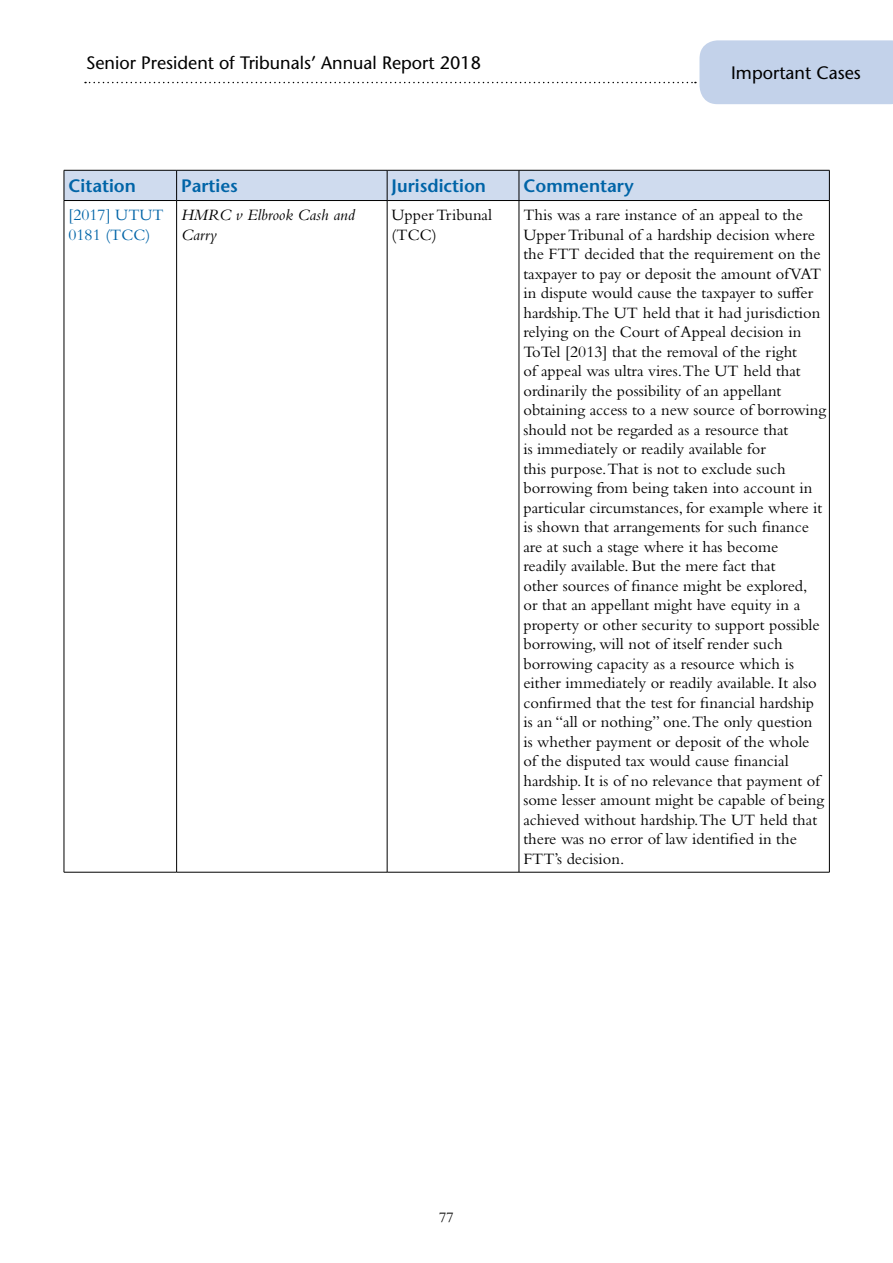
<style>
.page{position:relative;width:893px;height:1263px;background:#fff}
.page>*{position:absolute;margin:0;border:0;box-sizing:border-box;transform-origin:0 0}
.t1{font:500 18px "Stone Sans Std";color:#000}
.Table_-_Header{font:600 18px "Stone Sans Std";color:#0064a7}
.Table_text{font:16.5px/19.5px "Bembo Std";color:#000}
.Table_text-2{font:italic 16.5px/19.5px "Bembo Std";color:#000}
.Table_text-3{font:16.5px/19.5px "Bembo Std";color:#0064a7}
.t2{font:15px "Bembo Std";color:#000}
</style>
<div class="page">
<svg style="left:85px;top:40px;width:808px;height:64px"></svg>
<div style="left:65px;top:171px;width:764px;height:29px;background:#cfdbee"></div>
<hr style="left:64px;top:201px;width:1px;height:671px;background:#000">
<hr style="left:176px;top:201px;width:1px;height:671px;background:#000">
<hr style="left:387px;top:201px;width:1px;height:671px;background:#000">
<hr style="left:519px;top:201px;width:1px;height:671px;background:#000">
<hr style="left:829px;top:201px;width:1px;height:671px;background:#000">
<hr style="left:64px;top:872px;width:113px;height:1px;background:#000">
<hr style="left:177px;top:872px;width:210px;height:1px;background:#000">
<hr style="left:387px;top:872px;width:132px;height:1px;background:#000">
<hr style="left:519px;top:872px;width:311px;height:1px;background:#000">
<hr style="left:64px;top:170px;width:113px;height:1px;background:#000">
<hr style="left:64px;top:170px;width:1px;height:30px;background:#000">
<hr style="left:177px;top:170px;width:210px;height:1px;background:#000">
<hr style="left:176px;top:170px;width:1px;height:30px;background:#000">
<hr style="left:387px;top:170px;width:132px;height:1px;background:#000">
<hr style="left:387px;top:170px;width:1px;height:30px;background:#000">
<hr style="left:519px;top:170px;width:311px;height:1px;background:#000">
<hr style="left:519px;top:170px;width:1px;height:30px;background:#000">
<hr style="left:829px;top:170px;width:1px;height:30px;background:#000">
<hr style="left:64px;top:200px;width:113px;height:1px;background:#000">
<hr style="left:177px;top:200px;width:210px;height:1px;background:#000">
<hr style="left:387px;top:200px;width:132px;height:1px;background:#000">
<hr style="left:519px;top:200px;width:311px;height:1px;background:#000">
<p class="t1" style="left:86px;top:52px;width:397px">Senior President of Tribunals’ Annual Report 2018</p>
<p class="t1" style="left:731px;top:62px;width:131px">Important Cases</p>
<p class="Table_-_Header" style="left:68px;top:175px;width:69px">Citation</p>
<p class="Table_-_Header" style="left:181px;top:175px;width:58px">Parties</p>
<p class="Table_-_Header" style="left:392px;top:175px;width:96px">Jurisdiction</p>
<p class="Table_-_Header" style="left:523px;top:175px;width:112px">Commentary</p>
<p class="Table_text-3" style="left:68px;top:205px;width:97px">[2017] UTUT<br>0181 (TCC)</p>
<p class="Table_text-2" style="left:181px;top:205px;width:176px">HMRC v Elbrook Cash and<br>Carry</p>
<p class="Table_text" style="left:392px;top:205px;width:102px">Upper Tribunal (TCC)</p>
<p class="Table_text" style="left:523px;top:205px;width:304px">This was a rare instance of an appeal to the Upper Tribunal of a hardship decision where the FTT decided that the requirement on the taxpayer to pay or deposit the amount of VAT in dispute would cause the taxpayer to suffer hardship.The UT held that it had jurisdiction relying on the Court of Appeal decision in ToTel [2013] that the removal of the right<br>of appeal was ultra vires.The UT held that ordinarily the possibility of an appellant obtaining access to a new source of borrowing should not be regarded as a resource that<br>is immediately or readily available for<br>this purpose.That is not to exclude such borrowing from being taken into account in particular circumstances, for example where it is shown that arrangements for such finance are at such a stage where it has become<br>readily available. But the mere fact that<br>other sources of finance might be explored,<br>or that an appellant might have equity in a property or other security to support possible borrowing, will not of itself render such borrowing capacity as a resource which is either immediately or readily available. It also confirmed that the test for financial hardship is an “all or nothing” one.The only question<br>is whether payment or deposit of the whole of the disputed tax would cause financial hardship. It is of no relevance that payment of some lesser amount might be capable of being achieved without hardship.The UT held that there was no error of law identified in the FTT’s decision.</p>
<p class="t2" style="left:439px;top:1208px;width:16px">77</p>
</div>
